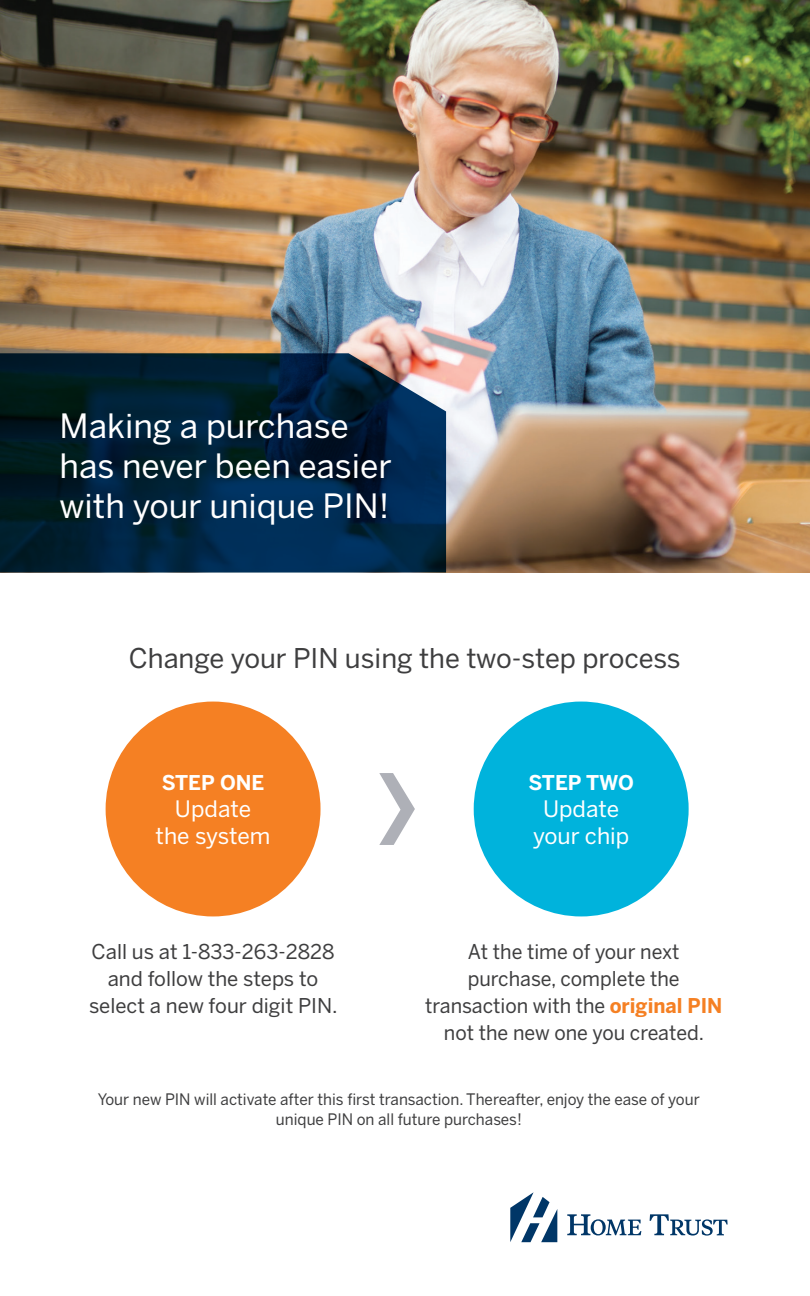
<style>
.page{position:relative;width:810px;height:1296px;background:#fff}
.page>*{position:absolute;margin:0;border:0;box-sizing:border-box;transform-origin:0 0}
.t1{font:33.3px/40.3px "Benton Sans";color:#fff}
.t2{font:27px "Benton Sans";color:#3e3e3f}
.t3{font:22.5px/27px "Benton Sans";color:#fff;text-align:center}
.t4{font:20.25px/27px "Benton Sans";color:#3e3e3f;text-align:center}
.t5{font:700 20.25px "Benton Sans";color:#fff}
.t6{font:15.75px/20.2px "Benton Sans";color:#3e3e3f;text-align:center}
.s1{font-weight:700;color:#f58023}
</style>
<div class="page">
<img style="left:0;top:0;width:810px;height:572px">
<svg style="left:0;top:353px;width:446px;height:219px"></svg>
<div style="left:106px;top:702px;width:215px;height:214px;background:#f58023;border-radius:50%"></div>
<div style="left:474px;top:702px;width:215px;height:214px;background:#00b3dc;border-radius:50%"></div>
<svg style="left:379px;top:773px;width:36px;height:72px"></svg>
<svg style="left:510px;top:1192px;width:47px;height:50px"></svg>
<svg style="left:567px;top:1214px;width:74px;height:21px"></svg>
<svg style="left:650px;top:1214px;width:78px;height:22px"></svg>
<p class="t1" style="left:60px;top:405px;width:334px">Making a purchase has never been easier with your unique PIN!</p>
<p class="t2" style="left:129px;top:642px;width:553px">Change your PIN using the two-step process</p>
<p class="t5" style="left:162px;top:770px;width:104px">STEP ONE</p>
<p class="t3" style="left:156px;top:795px;width:116px">Update the system</p>
<p class="t5" style="left:528px;top:770px;width:107px">STEP TWO</p>
<p class="t3" style="left:533px;top:795px;width:98px">Update your chip</p>
<p class="t4" style="left:89px;top:938px;width:250px">Call us at 1-833-263-2828 and follow the steps to select a new four digit PIN.</p>
<p class="t4" style="left:425px;top:938px;width:299px">At the time of your next purchase, complete the transaction with the <span class="s1">original PIN </span>not the new one you created.</p>
<p class="t6" style="left:98px;top:1089px;width:603px">Your new PIN will activate after this first transaction. Thereafter, enjoy the ease of your unique PIN on all future purchases!</p>
</div>
